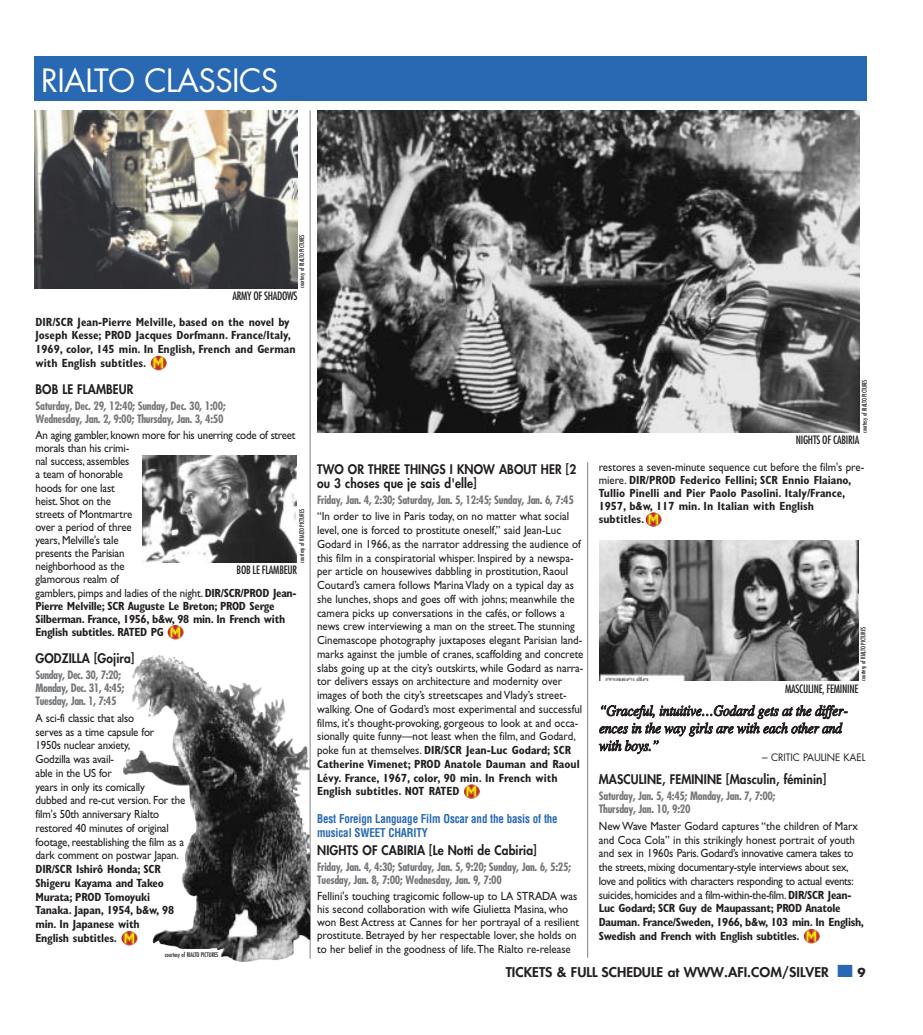
<style>
.page{position:relative;width:923px;height:1035px;background:#fff}
.page>*{position:absolute;margin:0;border:0;box-sizing:border-box;transform-origin:0 0}
.t1{font:31.25px "Futura";letter-spacing:-.02em;color:#fff}
.t2{font:italic 15px/17.5px "Times";letter-spacing:-.015em;color:#231f20;scale:.9 1}
.t3{font:800 13.12px "Futura";color:#231f20;scale:1.05 1}
.t4{font:800 12.88px/14.4px "Futura";letter-spacing:.01em;color:#231f20;scale:.93 1}
.t5{font:11.88px/13.8px "Gill Sans";color:#231f20;scale:.92 1}
.t6{font:700 condensed 11.88px/13.8px "Gill Sans";color:#231f20}
.t7{font:11.88px/13.8px "Gill Sans";letter-spacing:-.025em;color:#231f20;scale:.92 1}
.t8{font:700 condensed 11.88px/13.8px "Helvetica";letter-spacing:-.01em;color:#2968b3;scale:.92 1}
.t9{font:700 condensed 11.25px/13.1px "Futura";letter-spacing:-.025em;color:#76787b}
.t10{font:condensed 11.25px "Futura";letter-spacing:-.025em;color:#231f20}
.t11{font:10px "Futura";letter-spacing:-.01em;color:#231f20}
.t12{font:condensed 6.25px "Futura";letter-spacing:-.01em;color:#231f20}
.s1{font-weight:700;font-stretch:condensed}
.s2{font-weight:400;font-stretch:normal}
.s3{font-family:"Gill Sans";font-size:11.88px}
.s4{color:#2968b3}
.s5{font-weight:700;font-size:11.88px}
</style>
<div class="page">
<img style="left:803px;top:929px;width:16px;height:14px;border-radius:50%">
<img style="left:645px;top:513px;width:16px;height:14px;border-radius:50%">
<img style="left:464px;top:785px;width:15px;height:14px;border-radius:50%">
<img style="left:121px;top:931px;width:16px;height:14px;border-radius:50%">
<img style="left:168px;top:625px;width:15px;height:14px;border-radius:50%">
<img style="left:151px;top:356px;width:15px;height:14px;border-radius:50%">
<div style="left:34px;top:56px;width:832px;height:45px;background:#2968b3"></div>
<img style="left:599px;top:540px;width:259px;height:141px">
<img style="left:142px;top:456px;width:155px;height:106px">
<hr style="left:310px;top:110px;width:1px;height:849px;background:#808285">
<hr style="left:587px;top:462px;width:1px;height:496px;background:#808285">
<img style="left:147px;top:655px;width:163px;height:286px">
<img style="left:35px;top:111px;width:262px;height:177px">
<img style="left:317px;top:111px;width:542px;height:321px">
<div style="left:213px;top:654px;width:87px;height:28px;background:#fff"></div>
<h1 class="t1" style="left:41px;top:68px;width:239px">RIALTO CLASSICS</h1>
<p class="t12" style="left:299px;top:288px;width:55px;rotate:-90deg">courtesy of RIALTO PICTURES</p>
<p class="t10" style="left:232px;top:292px;width:67px">ARMY OF SHADOWS</p>
<p class="t6" style="left:35px;top:316px;width:261px">DIR/SCR Jean-Pierre Melville, based on the novel by Joseph Kesse; PROD Jacques Dorfmann. France/Italy, 1969, color, 145 min. In English, French and German with English subtitles.</p>
<p class="t4" style="left:35px;top:384px;width:107px">BOB LE FLAMBEUR</p>
<p class="t9" style="left:35px;top:401px;width:192px">Saturday, Dec. 29, 12:40; Sunday, Dec. 30, 1:00;<br>Wednesday, Jan. 2, 9:00; Thursday, Jan. 3, 4:50</p>
<p class="t5" style="left:35px;top:430px;width:285px;line-height:13.1px">An aging gambler, known more for his unerring code of street morals than his crimi-<br>nal success, assembles<br>a team of honorable<br>hoods for one last<br>heist. Shot on the<br>streets of Montmartre<br>over a period of three<br>years, Melville's tale<br>presents the Parisian<br>neighborhood as the<br>glamorous realm of<br>gamblers, pimps and ladies of the night. <span class="s1">DIR/SCR/PROD Jean-<br>Pierre Melville; SCR Auguste Le Breton; PROD Serge<br>Silberman. France, 1956, b&amp;w, 98 min. In French with<br>English subtitles. RATED PG</span></p>
<p class="t4" style="left:35px;top:653px;width:108px">GODZILLA [Gojira]</p>
<p class="t9" style="left:35px;top:670px;width:90px">Sunday, Dec. 30, 7:20;<br>Monday, Dec. 31, 4:45;<br>Tuesday, Jan. 1, 7:45</p>
<p class="t5" style="left:35px;top:712px;width:164px">A sci-fi classic that also<br>serves as a time capsule for<br>1950s nuclear anxiety,<br>Godzilla was avail-<br>able in the US for<br>years in only its comically<br>dubbed and re-cut version. For the film's 50th anniversary Rialto restored 40 minutes of original footage, reestablishing the film as a dark comment on postwar Japan.</p>
<p class="t6" style="left:35px;top:863px;width:140px">DIR/SCR Ishirô Honda; SCR<br>Shigeru Kayama and Takeo<br>Murata; PROD Tomoyuki<br>Tanaka. Japan, 1954, b&amp;w, 98 min. In Japanese with<br>English subtitles.</p>
<p class="t12" style="left:299px;top:563px;width:55px;rotate:-90deg">courtesy of RIALTO PICTURES</p>
<p class="t10" style="left:237px;top:566px;width:62px">BOB LE FLAMBEUR</p>
<p class="t12" style="left:165px;top:952px;width:55px">courtesy of RIALTO PICTURES</p>
<p class="t12" style="left:862px;top:433px;width:55px;rotate:-90deg">courtesy of RIALTO PICTURES</p>
<p class="t4" style="left:317px;top:463px;width:280px">TWO OR THREE THINGS I KNOW ABOUT HER [2 ou 3 choses que je sais d'elle]</p>
<p class="t9" style="left:317px;top:494px;width:258px">Friday, Jan. 4, 2:30; Saturday, Jan. 5, 12:45; Sunday, Jan. 6, 7:45</p>
<p class="t5" style="left:317px;top:511px;width:291px">“In order to live in Paris today, on no matter what social level, one is forced to prostitute oneself,” said Jean-Luc Godard in 1966, as the narrator addressing the audience of this film in a conspiratorial whisper. Inspired by a newspa&shy;per article on housewives dabbling in prostitution, Raoul Coutard’s camera follows Marina Vlady on a typical day as she lunches, shops and goes off with johns; meanwhile the camera picks up conversations in the cafés, or follows a news crew interviewing a man on the street.The stunning Cinemascope photography juxtaposes elegant Parisian land&shy;marks against the jumble of cranes, scaffolding and concrete slabs going up at the city’s outskirts, while Godard as narra&shy;tor delivers essays on architecture and modernity over images of both the city’s streetscapes and Vlady’s street&shy;walking. One of Godard’s most experimental and successful films, it's thought-provoking, gorgeous to look at and occa&shy;sionally quite funny—not least when the film, and Godard, poke fun at themselves. <span class="s1">DIR/SCR Jean-Luc Godard; SCR Catherine Vimenet; PROD Anatole Dauman and Raoul Lévy. France, 1967, color, 90 min. In French with English subtitles. NOT RATED</span></p>
<p class="t8" style="left:317px;top:812px;width:263px">Best Foreign Language Film Oscar and the basis of the musical SWEET CHARITY</p>
<p class="t4" style="left:317px;top:845px;width:237px">NIGHTS OF CABIRIA [Le Notti de Cabiria]</p>
<p class="t9" style="left:317px;top:862px;width:255px">Friday, Jan. 4, 4:30; Saturday, Jan. 5, 9:20; Sunday, Jan. 6, 5:25;<br>Tuesday, Jan. 8, 7:00; Wednesday, Jan. 9, 7:00</p>
<p class="t5" style="left:317px;top:891px;width:286px;line-height:13.1px">Fellini's touching tragicomic follow-up to LA STRADA was his second collaboration with wife Giulietta Masina, who won Best Actress at Cannes for her portrayal of a resilient prostitute. Betrayed by her respectable lover, she holds on to her belief in the goodness of life.The Rialto re-release</p>
<p class="t10" style="left:795px;top:436px;width:65px">NIGHTS OF CABIRIA</p>
<p class="t6" style="left:598px;top:461px;width:267px;line-height:13.1px"><span class="s2">restores a seven-minute sequence cut before the film's pre&shy;miere.</span> DIR/PROD Federico Fellini; SCR Ennio Flaiano, Tullio Pinelli and Pier Paolo Pasolini. Italy/France, 1957, b&amp;w, 117 min. In Italian with English<br>subtitles.</p>
<p class="t12" style="left:860px;top:681px;width:55px;rotate:-90deg">courtesy of RIALTO PICTURES</p>
<p class="t10" style="left:785px;top:684px;width:75px">MASCULINE, FEMININE</p>
<p class="t2" style="left:599px;top:703px;width:278px">“Graceful, intuitive…Godard gets at the differ&shy;ences in the way girls are with each other and with boys.”</p>
<p class="t11" style="left:762px;top:754px;width:105px"><span class="s3">–</span> CRITIC PAULINE KAEL</p>
<p class="t4" style="left:598px;top:774px;width:246px">MASCULINE, FEMININE [Masculin, féminin]</p>
<p class="t9" style="left:598px;top:791px;width:178px">Saturday, Jan. 5, 4:45; Monday, Jan. 7, 7:00;<br>Thursday, Jan. 10, 9:20</p>
<p class="t7" style="left:598px;top:820px;width:290px">New Wave Master Godard captures “the children of Marx and Coca Cola” in this strikingly honest portrait of youth and sex in 1960s Paris. Godard’s innovative camera takes to the streets, mixing documentary-style interviews about sex, love and politics with characters responding to actual events: suicides, homicides and a film-within-the-film. <span class="s1">DIR/SCR Jean-Luc Godard; SCR Guy de Maupassant; PROD Anatole Dauman. France/Sweden, 1966, b&amp;w, 103 min. In English, Swedish and French with English subtitles.</span></p>
<p class="t3" style="left:505px;top:967px;width:344px">TICKETS &amp; FULL SCHEDULE at WWW.AFI.COM/SILVER <span class="s4">■</span> <span class="s5">9</span></p>
</div>
